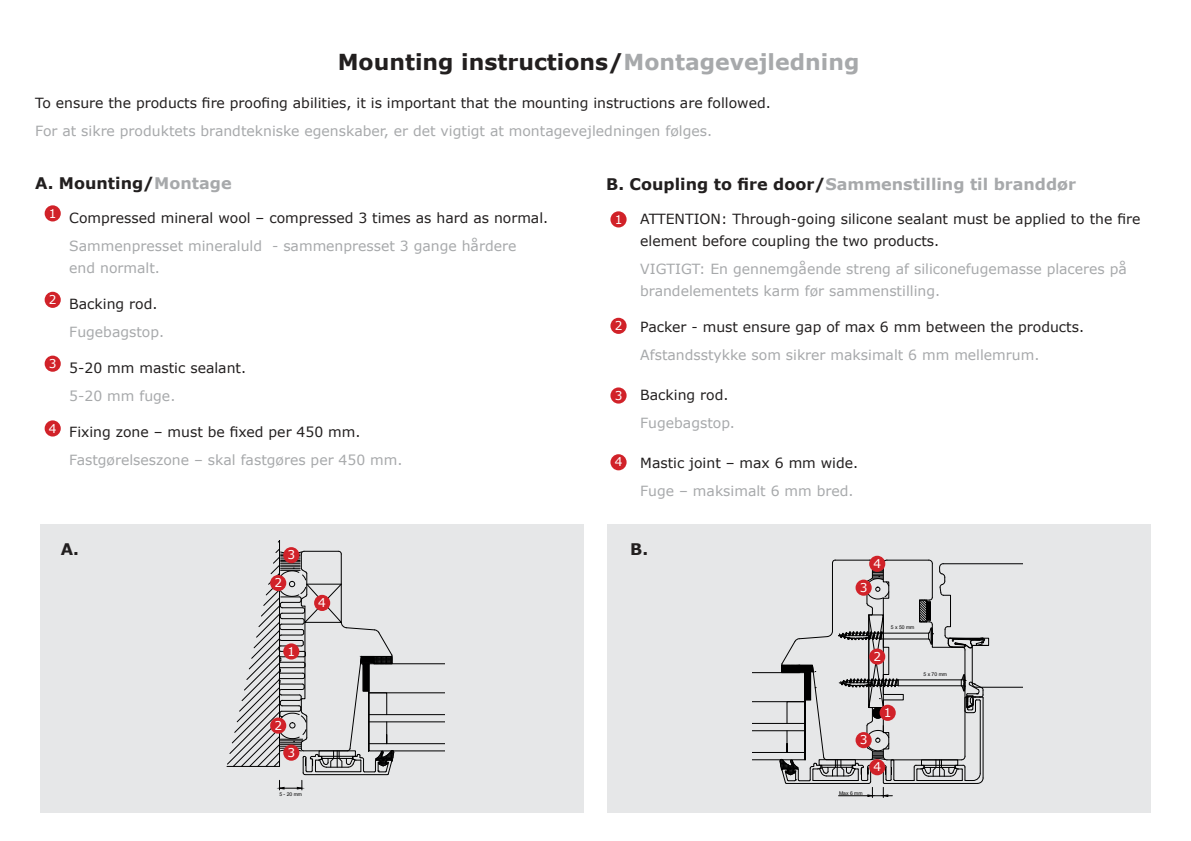
<style>
.page{position:relative;width:1191px;height:841px;background:#fff}
.page>*{position:absolute;margin:0;border:0;box-sizing:border-box;transform-origin:0 0}
.t1{font:700 22px "Verdana";color:#221f1f}
.t2{font:700 16px "Verdana";color:#a7a9ab}
.t3{font:700 16px "Verdana";color:#221f1f}
.t4{font:14px/22px "Verdana";color:#221f1f}
.t5{font:14px/22px "Verdana";color:#a7a9ab}
.t6{font:12.2px "Verdana";color:#fff}
.t7{font:5px "Arial";color:#000}
.s1{color:#a7a9ab}
.s2{color:#221f1f}
</style>
<div class="page">
<div style="left:40px;top:524px;width:544px;height:288px;background:#e6e7e8"></div>
<div style="left:607px;top:524px;width:543px;height:288px;background:#e6e7e8"></div>
<div style="left:45px;top:205px;width:16px;height:16px;background:#d12229;border-radius:50%"></div>
<div style="left:610px;top:211px;width:17px;height:16px;background:#d12229;border-radius:50%"></div>
<div style="left:45px;top:292px;width:16px;height:16px;background:#d12229;border-radius:50%"></div>
<div style="left:610px;top:318px;width:17px;height:16px;background:#d12229;border-radius:50%"></div>
<div style="left:45px;top:355px;width:16px;height:17px;background:#d12229;border-radius:50%"></div>
<div style="left:610px;top:387px;width:17px;height:16px;background:#d12229;border-radius:50%"></div>
<div style="left:45px;top:420px;width:16px;height:16px;background:#d12229;border-radius:50%"></div>
<div style="left:610px;top:454px;width:17px;height:16px;background:#d12229;border-radius:50%"></div>
<svg style="left:753px;top:558px;width:270px;height:255px"></svg>
<svg style="left:753px;top:559px;width:236px;height:238px"></svg>
<div style="left:880px;top:704px;width:16px;height:17px;background:#d12229;border-radius:50%"></div>
<div style="left:869px;top:648px;width:16px;height:16px;background:#d12229;border-radius:50%"></div>
<div style="left:856px;top:579px;width:16px;height:16px;background:#d12229;border-radius:50%"></div>
<div style="left:856px;top:732px;width:16px;height:16px;background:#d12229;border-radius:50%"></div>
<div style="left:869px;top:555px;width:16px;height:17px;background:#d12229;border-radius:50%"></div>
<div style="left:869px;top:759px;width:16px;height:16px;background:#d12229;border-radius:50%"></div>
<svg style="left:227px;top:540px;width:217px;height:250px"></svg>
<div style="left:283px;top:643px;width:16px;height:16px;background:#d12229;border-radius:50%"></div>
<div style="left:270px;top:575px;width:16px;height:16px;background:#d12229;border-radius:50%"></div>
<div style="left:283px;top:547px;width:16px;height:16px;background:#d12229;border-radius:50%"></div>
<div style="left:283px;top:744px;width:16px;height:16px;background:#d12229;border-radius:50%"></div>
<div style="left:314px;top:595px;width:16px;height:16px;background:#d12229;border-radius:50%"></div>
<div style="left:270px;top:717px;width:16px;height:16px;background:#d12229;border-radius:50%"></div>
<h1 class="t1" style="left:338px;top:54px;width:523px">Mounting instructions/<span class="s1">Montagevejledning</span></h1>
<p class="t4" style="left:35px;top:92px;width:737px">To ensure the products fire proofing abilities, it is important that the mounting instructions are followed.</p>
<p class="t5" style="left:35px;top:120px;width:678px">For at sikre produktets brandtekniske egenskaber, er det vigtigt at montagevejledningen følges.</p>
<p class="t2" style="left:606px;top:178px;width:472px"><span class="s2">B. Coupling to fire door/</span>Sammenstilling til branddør</p>
<p class="t4" style="left:640px;top:208px;width:502px">ATTENTION: Through-going silicone sealant must be applied to the fire element before coupling the two products.</p>
<p class="t5" style="left:640px;top:258px;width:488px">VIGTIGT: En gennemgående streng af siliconefugemasse placeres på brandelementets karm før sammenstilling.</p>
<p class="t4" style="left:640px;top:316px;width:445px">Packer - must ensure gap of max 6 mm between the products.</p>
<p class="t5" style="left:640px;top:344px;width:401px">Afstandsstykke som sikrer maksimalt 6 mm mellemrum.</p>
<p class="t4" style="left:640px;top:384px;width:90px">Backing rod.</p>
<p class="t5" style="left:640px;top:412px;width:96px">Fugebagstop.</p>
<p class="t4" style="left:640px;top:452px;width:220px">Mastic joint – max 6 mm wide.</p>
<p class="t5" style="left:640px;top:480px;width:215px">Fuge – maksimalt 6 mm bred.</p>
<p class="t3" style="left:35px;top:176px;width:198px">A. Mounting/<span class="s1">Montage</span></p>
<p class="t4" style="left:69px;top:206px;width:481px">Compressed mineral wool – compressed 3 times as hard as normal.</p>
<p class="t5" style="left:69px;top:234px;width:449px">Sammenpresset mineraluld - sammenpresset 3 gange hårdere end normalt.</p>
<p class="t4" style="left:69px;top:292px;width:90px">Backing rod.</p>
<p class="t5" style="left:69px;top:320px;width:96px">Fugebagstop.</p>
<p class="t4" style="left:69px;top:356px;width:178px">5-20 mm mastic sealant.</p>
<p class="t5" style="left:69px;top:384px;width:108px">5-20 mm fuge.</p>
<p class="t4" style="left:69px;top:420px;width:293px">Fixing zone – must be fixed per 450 mm.</p>
<p class="t5" style="left:69px;top:448px;width:335px">Fastgørelseszone – skal fastgøres per 450 mm.</p>
<p class="t6" style="left:49px;top:206px;width:9px">1</p>
<p class="t6" style="left:615px;top:212px;width:9px">1</p>
<p class="t6" style="left:49px;top:291px;width:9px">2</p>
<p class="t6" style="left:615px;top:317px;width:9px">2</p>
<p class="t6" style="left:49px;top:355px;width:9px">3</p>
<p class="t6" style="left:615px;top:387px;width:9px">3</p>
<p class="t6" style="left:49px;top:421px;width:9px">4</p>
<p class="t6" style="left:615px;top:455px;width:9px">4</p>
<p class="t3" style="left:61px;top:543px;width:20px">A.</p>
<p class="t3" style="left:630px;top:543px;width:19px">B.</p>
<p class="t6" style="left:287px;top:546px;width:9px">3</p>
<p class="t6" style="left:274px;top:574px;width:9px">2</p>
<p class="t6" style="left:287px;top:644px;width:9px">1</p>
<p class="t6" style="left:318px;top:595px;width:9px">4</p>
<p class="t6" style="left:274px;top:717px;width:9px">2</p>
<p class="t6" style="left:287px;top:744px;width:9px">3</p>
<p class="t7" style="left:279px;top:792px;width:24px">5 - 20 mm</p>
<p class="t6" style="left:873px;top:556px;width:9px">4</p>
<p class="t6" style="left:860px;top:579px;width:9px">3</p>
<p class="t6" style="left:873px;top:648px;width:9px">2</p>
<p class="t7" style="left:891px;top:625px;width:25px">5 x 50 mm</p>
<p class="t7" style="left:923px;top:672px;width:25px">5 x 70 mm</p>
<p class="t6" style="left:860px;top:731px;width:9px">3</p>
<p class="t6" style="left:884px;top:705px;width:9px">1</p>
<p class="t7" style="left:839px;top:791px;width:25px">Max 6 mm</p>
<p class="t6" style="left:873px;top:760px;width:9px">4</p>
</div>
